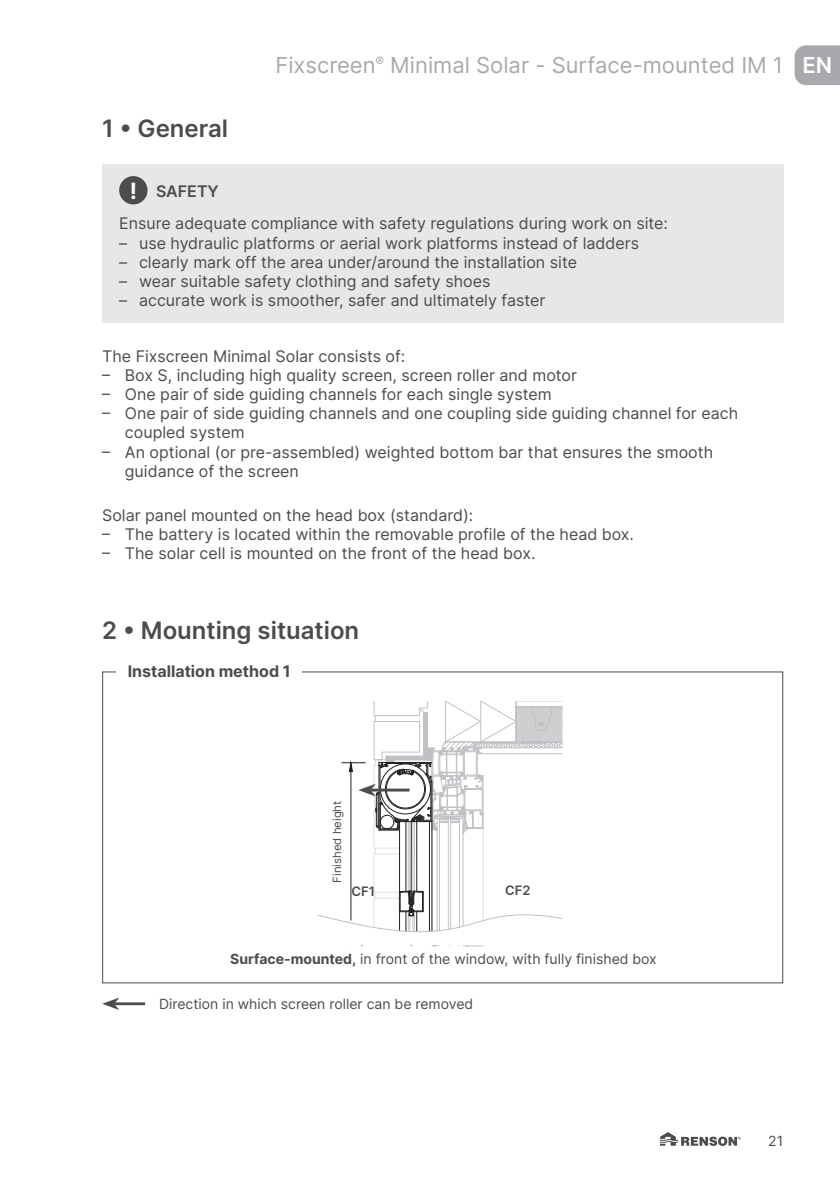
<style>
.page{position:relative;width:840px;height:1191px;background:#fff}
.page>*{position:absolute;margin:0;border:0;box-sizing:border-box;transform-origin:0 0}
.MHL_Titel_1{font:600 24px "Inter";color:#4b4c4d}
.t1{font:700 22.4px "Inter";color:#fff}
.t2{font:22px "Inter";color:#a8a9ad}
.MHL_Bodytekst_insprong{font:16px/19.2px "Inter";color:#4b4c4d}
.MHL_Bodytekst{font:16px "Inter";color:#4b4c4d}
.MHL_Kadertitel{font:700 16px "Inter";color:#4b4c4d}
.MHL_Opmerking_titel{font:600 16px "Inter";color:#4b4c4d}
.MHL_Tabeltekst{font:14px "Inter";color:#4b4c4d}
.MHL_Tabeltekst-2{font:600 13px "Inter";color:#4b4c4d}
.MHL_Tabeltekst-3{font:11.4px "Inter";color:#4b4c4d}
.s1{font-weight:600;color:#fff}
.s2{font-weight:700}
</style>
<div class="page">
<svg style="left:794px;top:45px;width:45px;height:40px;background:#acadb1"></svg>
<svg style="left:660px;top:1132px;width:80px;height:14px"></svg>
<div style="left:102px;top:165px;width:680px;height:158px;background:#e6e7e9"></div>
<div style="left:119px;top:176px;width:28px;height:28px;background:#4b4c4d;border-radius:50%"></div>
<hr style="left:114px;top:1002px;width:31px;height:3px;background:#4b4c4d">
<svg style="left:102px;top:997px;width:17px;height:13px"></svg>
<svg style="left:463px;top:945px;width:19px;height:1px"></svg>
<svg style="left:318px;top:702px;width:244px;height:230px"></svg>
<p class="MHL_Titel_1" style="left:102px;top:110px;width:127px">1 • General</p>
<h3 class="t2" style="left:275px;top:49px;width:558px">Fixscreen<sup>®</sup> Minimal Solar - Surface-mounted IM 1 <span class="s1">EN</span></h3>
<p class="t1" style="left:130px;top:174px;width:9px">!</p>
<p class="MHL_Opmerking_titel" style="left:156px;top:180px;width:64px">SAFETY</p>
<p class="MHL_Bodytekst" style="left:119px;top:212px;width:550px">Ensure adequate compliance with safety regulations during work on site:</p>
<p class="MHL_Bodytekst" style="left:119px;top:231px;width:521px">– use hydraulic platforms or aerial work platforms instead of ladders</p>
<p class="MHL_Bodytekst" style="left:119px;top:250px;width:459px">– clearly mark off the area under/around the installation site</p>
<p class="MHL_Bodytekst" style="left:119px;top:269px;width:372px">– wear suitable safety clothing and safety shoes</p>
<p class="MHL_Bodytekst" style="left:119px;top:289px;width:427px">– accurate work is smoother, safer and ultimately faster</p>
<p class="MHL_Bodytekst" style="left:102px;top:344px;width:304px">The Fixscreen Minimal Solar consists of:</p>
<p class="MHL_Bodytekst_insprong" style="left:102px;top:365px;width:476px">– Box S, including high quality screen, screen roller and motor</p>
<p class="MHL_Bodytekst_insprong" style="left:102px;top:384px;width:451px">– One pair of side guiding channels for each single system</p>
<p class="MHL_Bodytekst_insprong" style="left:125px;top:403px;width:614px;text-indent:-23px">– One pair of side guiding channels and one coupling side guiding channel for each coupled system</p>
<p class="MHL_Bodytekst_insprong" style="left:125px;top:442px;width:589px;text-indent:-23px">– An optional (or pre-assembled) weighted bottom bar that ensures the smooth guidance of the screen</p>
<p class="MHL_Bodytekst" style="left:102px;top:503px;width:372px">Solar panel mounted on the head box (standard):</p>
<p class="MHL_Bodytekst_insprong" style="left:102px;top:524px;width:533px">– The battery is located within the removable profile of the head box.</p>
<p class="MHL_Bodytekst_insprong" style="left:102px;top:543px;width:434px">– The solar cell is mounted on the front of the head box.</p>
<p class="MHL_Titel_1" style="left:102px;top:612px;width:258px">2 • Mounting situation</p>
<p class="MHL_Kadertitel" style="left:128px;top:660px;width:164px">Installation method 1</p>
<p class="MHL_Tabeltekst-3" style="left:328px;top:882px;width:84px;rotate:-90deg">Finished height</p>
<p class="MHL_Tabeltekst-2" style="left:351px;top:882px;width:25px">CF1</p>
<p class="MHL_Tabeltekst-2" style="left:505px;top:881px;width:27px">CF2</p>
<p class="MHL_Tabeltekst" style="left:230px;top:949px;width:428px"><span class="s2">Surface-mounted,</span> in front of the window, with fully finished box</p>
<p class="MHL_Tabeltekst" style="left:159px;top:993px;width:315px">Direction in which screen roller can be removed</p>
<p class="MHL_Tabeltekst" style="left:767px;top:1130px;width:16px">21</p>
</div>
